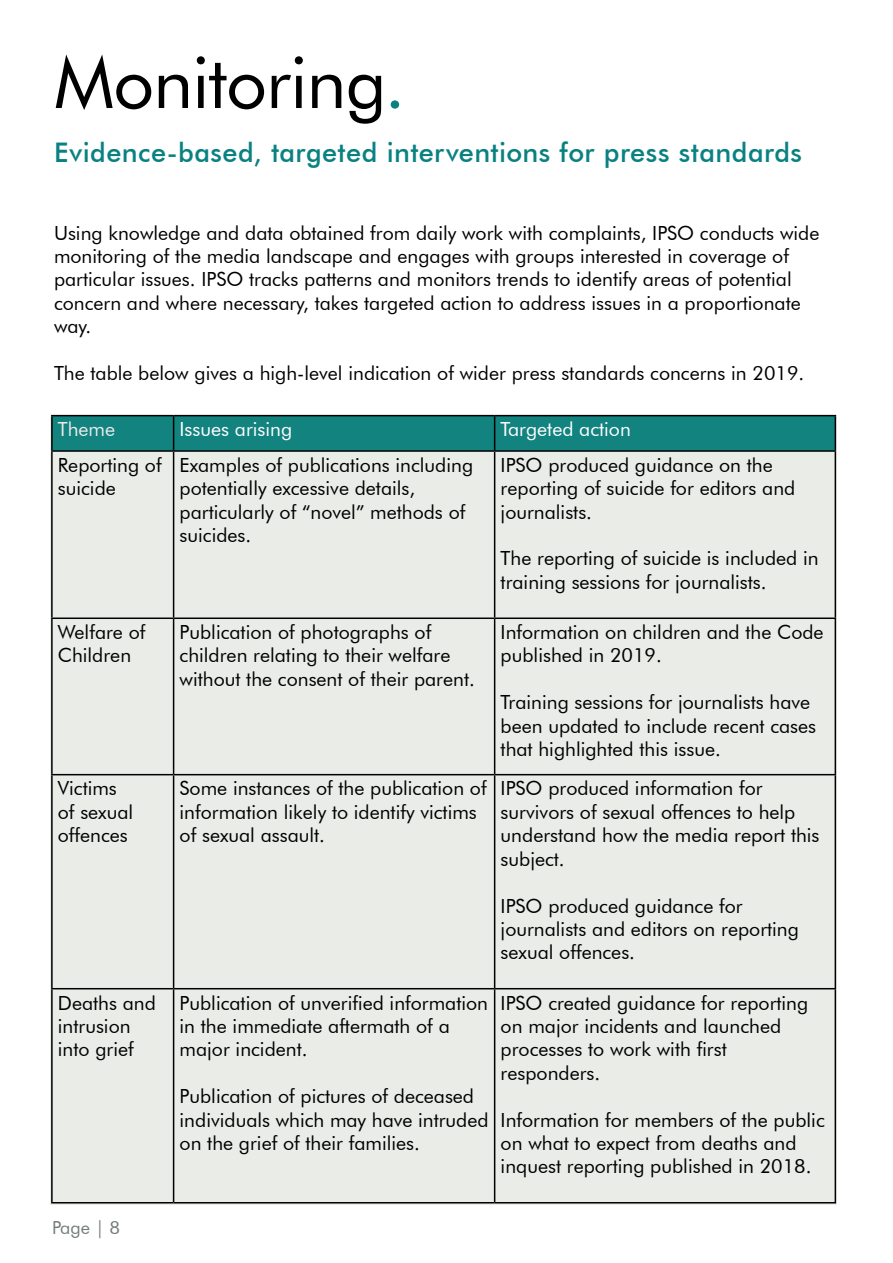
<style>
.page{position:relative;width:893px;height:1263px;background:#fff}
.page>*{position:absolute;margin:0;border:0;box-sizing:border-box;transform-origin:0 0}
.t1{font:72px "Futura BT";letter-spacing:-.015em;color:#000}
.t2{font:500 27px "Futura BT";letter-spacing:.015em;color:#0a8181}
.t3{font:19.5px/23.4px "Futura BT";color:#000}
.t4{font:19.5px "Futura BT";color:#fff}
.t5{font:19.5px "Futura BT";color:#eaece8}
.t6{font:18px "Futura BT";color:#737c78}
.s1{color:#0a8181}
</style>
<div class="page">
<div style="left:50px;top:415px;width:787px;height:790px;background:#eaece8"></div>
<div style="left:53px;top:416px;width:782px;height:34px;background:#12837f"></div>
<hr style="left:51px;top:415px;width:123px;height:1px;background:#000">
<hr style="left:51px;top:416px;width:2px;height:34px;background:#000">
<hr style="left:174px;top:415px;width:321px;height:1px;background:#000">
<hr style="left:173px;top:416px;width:1px;height:34px;background:#000">
<hr style="left:495px;top:415px;width:341px;height:1px;background:#000">
<hr style="left:494px;top:416px;width:1px;height:34px;background:#000">
<hr style="left:835px;top:416px;width:1px;height:34px;background:#000">
<hr style="left:51px;top:450px;width:123px;height:2px;background:#000">
<hr style="left:51px;top:452px;width:2px;height:165px;background:#000">
<hr style="left:174px;top:450px;width:321px;height:2px;background:#000">
<hr style="left:173px;top:452px;width:1px;height:165px;background:#000">
<hr style="left:495px;top:450px;width:341px;height:2px;background:#000">
<hr style="left:494px;top:452px;width:1px;height:165px;background:#000">
<hr style="left:835px;top:452px;width:1px;height:165px;background:#000">
<hr style="left:51px;top:617px;width:123px;height:2px;background:#000">
<hr style="left:51px;top:619px;width:2px;height:155px;background:#000">
<hr style="left:174px;top:617px;width:321px;height:2px;background:#000">
<hr style="left:173px;top:619px;width:1px;height:155px;background:#000">
<hr style="left:495px;top:617px;width:341px;height:2px;background:#000">
<hr style="left:494px;top:619px;width:1px;height:155px;background:#000">
<hr style="left:835px;top:619px;width:1px;height:155px;background:#000">
<hr style="left:51px;top:774px;width:123px;height:1px;background:#000">
<hr style="left:51px;top:775px;width:2px;height:213px;background:#000">
<hr style="left:174px;top:774px;width:321px;height:1px;background:#000">
<hr style="left:173px;top:775px;width:1px;height:213px;background:#000">
<hr style="left:495px;top:774px;width:341px;height:1px;background:#000">
<hr style="left:494px;top:775px;width:1px;height:213px;background:#000">
<hr style="left:835px;top:775px;width:1px;height:213px;background:#000">
<hr style="left:51px;top:988px;width:123px;height:1px;background:#000">
<hr style="left:51px;top:989px;width:2px;height:213px;background:#000">
<hr style="left:174px;top:988px;width:321px;height:1px;background:#000">
<hr style="left:173px;top:989px;width:1px;height:213px;background:#000">
<hr style="left:495px;top:988px;width:341px;height:1px;background:#000">
<hr style="left:494px;top:989px;width:1px;height:213px;background:#000">
<hr style="left:835px;top:989px;width:1px;height:213px;background:#000">
<hr style="left:51px;top:1202px;width:123px;height:1px;background:#000">
<hr style="left:174px;top:1202px;width:321px;height:1px;background:#000">
<hr style="left:495px;top:1202px;width:341px;height:1px;background:#000">
<h1 class="t1" style="left:54px;top:39px;width:353px">Monitoring<span class="s1">.</span></h1>
<h2 class="t2" style="left:54px;top:136px;width:750px">Evidence-based, targeted interventions for press standards</h2>
<p class="t3" style="left:54px;top:221px;width:767px">Using knowledge and data obtained from daily work with complaints, IPSO conducts wide monitoring of the media landscape and engages with groups interested in coverage of particular issues. IPSO tracks patterns and monitors trends to identify areas of potential concern and where necessary, takes targeted action to address issues in a proportionate way.</p>
<p class="t3" style="left:54px;top:361px;width:752px">The table below gives a high-level indication of wider press standards concerns in 2019.</p>
<p class="t5" style="left:58px;top:418px;width:59px">Theme</p>
<p class="t4" style="left:180px;top:418px;width:114px">Issues arising</p>
<p class="t4" style="left:501px;top:418px;width:132px">Targeted action</p>
<p class="t3" style="left:58px;top:453px;width:105px">Reporting of suicide</p>
<p class="t3" style="left:180px;top:453px;width:295px">Examples of publications including potentially excessive details, particularly of “novel” methods of suicides.</p>
<p class="t3" style="left:501px;top:453px;width:296px">IPSO produced guidance on the reporting of suicide for editors and journalists.</p>
<p class="t3" style="left:501px;top:547px;width:320px">The reporting of suicide is included in training sessions for journalists.</p>
<p class="t3" style="left:58px;top:620px;width:89px">Welfare of<br>Children</p>
<p class="t3" style="left:180px;top:620px;width:297px">Publication of photographs of children relating to their welfare without the consent of their parent.</p>
<p class="t3" style="left:501px;top:620px;width:324px">Information on children and the Code published in 2019.</p>
<p class="t3" style="left:501px;top:690px;width:317px">Training sessions for journalists have been updated to include recent cases that highlighted this issue.</p>
<p class="t3" style="left:58px;top:777px;width:77px">Victims of sexual offences</p>
<p class="t3" style="left:180px;top:777px;width:309px">Some instances of the publication of information likely to identify victims of sexual assault.</p>
<p class="t3" style="left:501px;top:777px;width:320px">IPSO produced information for survivors of sexual offences to help understand how the media report this subject.</p>
<p class="t3" style="left:501px;top:894px;width:300px">IPSO produced guidance for journalists and editors on reporting sexual offences.</p>
<p class="t3" style="left:58px;top:991px;width:99px">Deaths and intrusion into grief</p>
<p class="t3" style="left:180px;top:991px;width:310px">Publication of unverified information in the immediate aftermath of a major incident.</p>
<p class="t3" style="left:180px;top:1084px;width:311px">Publication of pictures of deceased individuals which may have intruded on the grief of their families.</p>
<p class="t3" style="left:501px;top:991px;width:309px">IPSO created guidance for reporting on major incidents and launched processes to work with first responders.</p>
<p class="t3" style="left:501px;top:1108px;width:326px">Information for members of the public on what to expect from deaths and inquest reporting published in 2018.</p>
<p class="t6" style="left:52px;top:1217px;width:70px">Page | 8</p>
</div>
